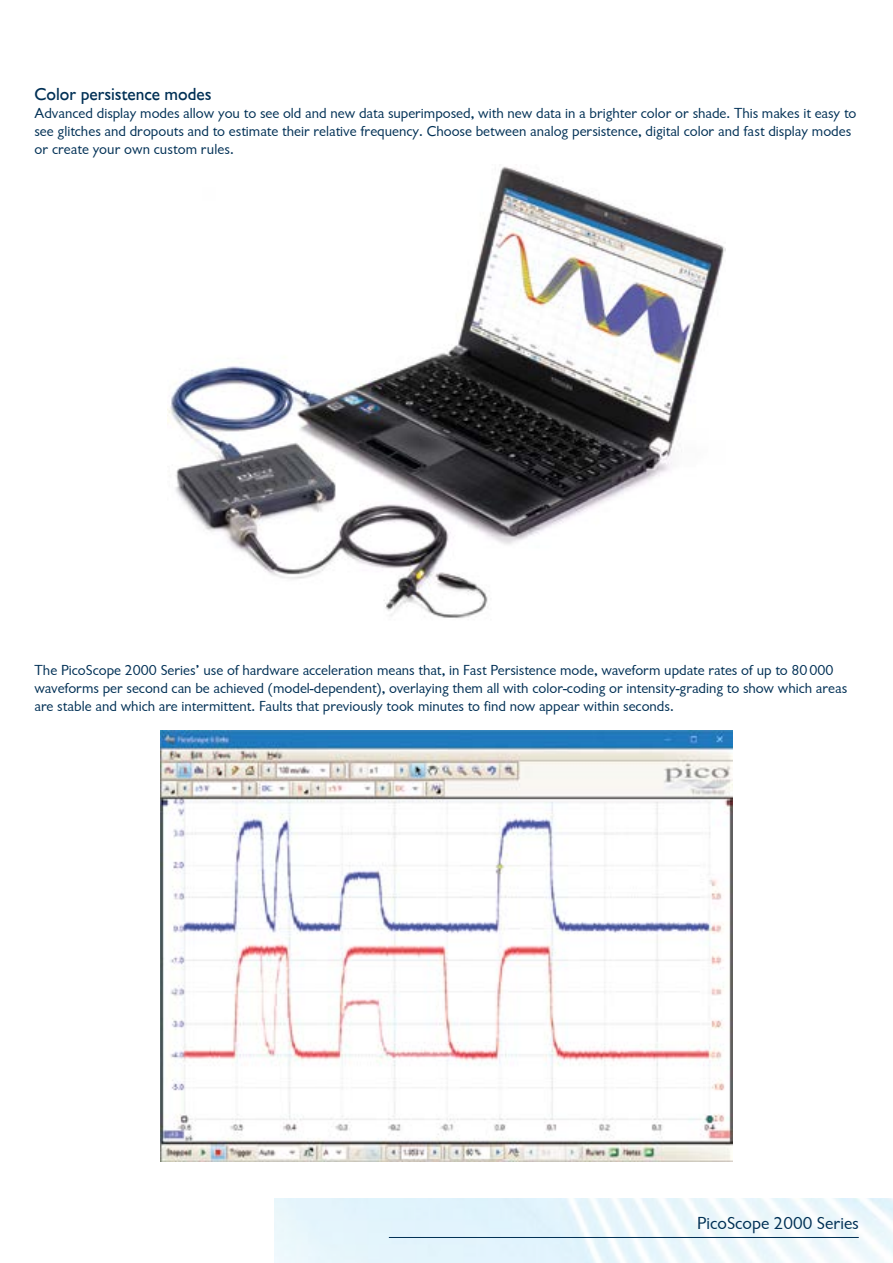
<style>
.page{position:relative;width:893px;height:1263px;background:#fff}
.page>*{position:absolute;margin:0;border:0;box-sizing:border-box;transform-origin:0 0}
.t1{font:500 18px "Chantilly";color:#003055}
.t2{font:18px "Chantilly";color:#003055}
.t3{font:15px/18px "Chantilly";color:#003055}
</style>
<div class="page">
<hr style="left:389px;top:1237px;width:470px;height:1px;background:#003055">
<img style="left:161px;top:731px;width:571px;height:430px">
<img style="left:168px;top:166px;width:557px;height:452px">
<p class="t1" style="left:35px;top:84px;width:178px">Color persistence modes</p>
<p class="t3" style="left:35px;top:104px;width:823px">Advanced display modes allow you to see old and new data superimposed, with new data in a brighter color or shade. This makes it easy to see glitches and dropouts and to estimate their relative frequency. Choose between analog persistence, digital color and fast display modes or create your own custom rules.</p>
<p class="t3" style="left:35px;top:662px;width:814px">The PicoScope 2000 Series’ use of hardware acceleration means that, in Fast Persistence mode, waveform update rates of up to 80000 waveforms per second can be achieved (model-dependent), overlaying them all with color-coding or intensity-grading to show which areas are stable and which are intermittent. Faults that previously took minutes to find now appear within seconds.</p>
<p class="t2" style="left:697px;top:1213px;width:163px">PicoScope 2000 Series</p>
</div>
